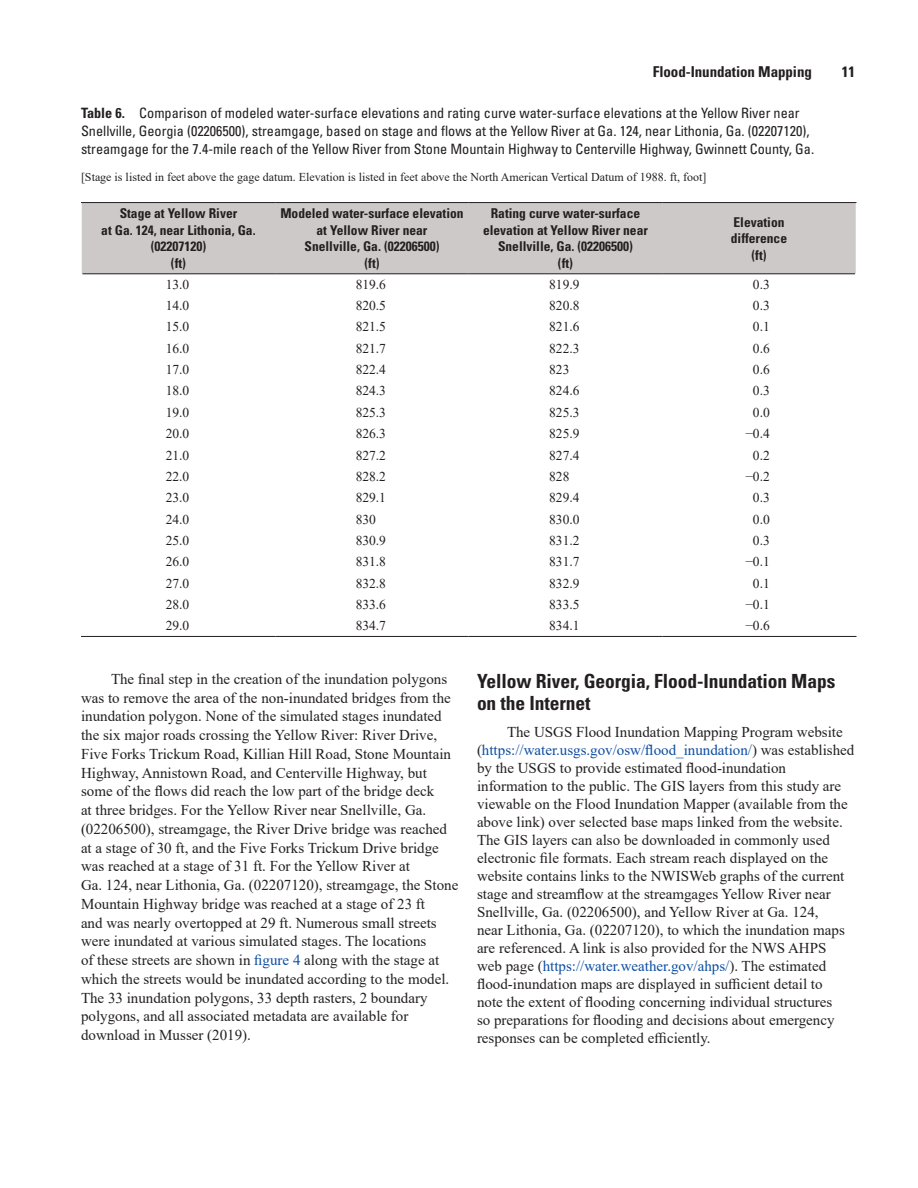
<style>
.page{position:relative;width:918px;height:1188px;background:#fff}
.page>*{position:absolute;margin:0;border:0;box-sizing:border-box;transform-origin:0 0}
.Heading_2{font:700 condensed 19.5px/22.5px "Univers";letter-spacing:-.005em;color:#231f20}
.Body_Text{font:15px/18.8px "Times New Roman";color:#231f20}
.t1{font:700 condensed 15px "Univers";letter-spacing:-.005em;color:#231f20}
.TableTitle{font:condensed 14.25px/18px "Univers";color:#231f20}
.TableCellDecAlign{font:13.5px "Times New Roman";color:#231f20}
.TableCellHeading{font:700 condensed 13.5px/16.5px "Univers";color:#231f20;text-align:center}
.TableHeadnote{font:12px "Times New Roman";color:#231f20}
.s1{font-weight:700}
.s2{color:#0d4da1}
</style>
<div class="page">
<div style="left:82px;top:203px;width:774px;height:71px;background:#cdc9c8"></div>
<hr style="left:82px;top:274px;width:193px;height:1px;background:#231f20">
<hr style="left:275px;top:274px;width:194px;height:1px;background:#231f20">
<hr style="left:469px;top:274px;width:193px;height:1px;background:#231f20">
<hr style="left:662px;top:274px;width:193px;height:1px;background:#231f20">
<hr style="left:81px;top:202px;width:194px;height:1px;background:#231f20">
<hr style="left:275px;top:202px;width:194px;height:1px;background:#231f20">
<hr style="left:469px;top:202px;width:193px;height:1px;background:#231f20">
<hr style="left:662px;top:202px;width:194px;height:1px;background:#231f20">
<hr style="left:81px;top:636px;width:194px;height:1px;background:#231f20">
<hr style="left:275px;top:636px;width:194px;height:1px;background:#231f20">
<hr style="left:469px;top:636px;width:193px;height:1px;background:#231f20">
<hr style="left:662px;top:636px;width:194px;height:1px;background:#231f20">
<p class="t1" style="left:653px;top:62px;width:161px">Flood-Inundation Mapping</p>
<p class="t1" style="left:842px;top:62px;width:15px">11</p>
<p class="TableTitle" style="left:81px;top:104px;width:735px"><span class="s1">Table 6.</span> Comparison of modeled water-surface elevations and rating curve water-surface elevations at the Yellow River near<br>Snellville, Georgia (02206500), streamgage, based on stage and flows at the Yellow River at Ga. 124, near Lithonia, Ga. (02207120), streamgage for the 7.4-mile reach of the Yellow River from Stone Mountain Highway to Centerville Highway, Gwinnett County, Ga.</p>
<p class="TableHeadnote" style="left:81px;top:169px;width:627px">[Stage is listed in feet above the gage datum. Elevation is listed in feet above the North American Vertical Datum of 1988. ft, foot]</p>
<p class="TableCellHeading" style="left:120px;top:205px;width:119px">Stage at Yellow River</p>
<p class="TableCellHeading" style="left:101px;top:222px;width:156px">at Ga. 124, near Lithonia, Ga.</p>
<p class="TableCellHeading" style="left:151px;top:238px;width:57px">(02207120)</p>
<p class="TableCellHeading" style="left:171px;top:255px;width:17px">(ft)</p>
<p class="TableCellHeading" style="left:280px;top:205px;width:185px">Modeled water-surface elevation at Yellow River near</p>
<p class="TableCellHeading" style="left:305px;top:238px;width:136px">Snellville, Ga. (02206500)</p>
<p class="TableCellHeading" style="left:364px;top:255px;width:17px">(ft)</p>
<p class="TableCellHeading" style="left:483px;top:205px;width:166px">Rating curve water-surface elevation at Yellow River near<br>Snellville, Ga. (02206500)</p>
<p class="TableCellHeading" style="left:558px;top:255px;width:17px">(ft)</p>
<p class="TableCellHeading" style="left:733px;top:213px;width:53px">Elevation</p>
<p class="TableCellHeading" style="left:731px;top:230px;width:58px">difference</p>
<p class="TableCellHeading" style="left:751px;top:246px;width:17px">(ft)</p>
<p class="TableCellDecAlign" style="left:166px;top:275px;width:25px">13.0</p>
<p class="TableCellDecAlign" style="left:356px;top:275px;width:32px">819.6</p>
<p class="TableCellDecAlign" style="left:549px;top:275px;width:32px">819.9</p>
<p class="TableCellDecAlign" style="left:753px;top:275px;width:18px">0.3</p>
<p class="TableCellDecAlign" style="left:166px;top:296px;width:25px">14.0</p>
<p class="TableCellDecAlign" style="left:356px;top:296px;width:32px">820.5</p>
<p class="TableCellDecAlign" style="left:549px;top:296px;width:32px">820.8</p>
<p class="TableCellDecAlign" style="left:753px;top:296px;width:18px">0.3</p>
<p class="TableCellDecAlign" style="left:166px;top:317px;width:25px">15.0</p>
<p class="TableCellDecAlign" style="left:356px;top:317px;width:32px">821.5</p>
<p class="TableCellDecAlign" style="left:549px;top:317px;width:32px">821.6</p>
<p class="TableCellDecAlign" style="left:753px;top:317px;width:18px">0.1</p>
<p class="TableCellDecAlign" style="left:166px;top:339px;width:25px">16.0</p>
<p class="TableCellDecAlign" style="left:356px;top:339px;width:32px">821.7</p>
<p class="TableCellDecAlign" style="left:549px;top:339px;width:32px">822.3</p>
<p class="TableCellDecAlign" style="left:753px;top:339px;width:18px">0.6</p>
<p class="TableCellDecAlign" style="left:166px;top:360px;width:25px">17.0</p>
<p class="TableCellDecAlign" style="left:356px;top:360px;width:32px">822.4</p>
<p class="TableCellDecAlign" style="left:549px;top:360px;width:22px">823</p>
<p class="TableCellDecAlign" style="left:753px;top:360px;width:18px">0.6</p>
<p class="TableCellDecAlign" style="left:166px;top:381px;width:25px">18.0</p>
<p class="TableCellDecAlign" style="left:356px;top:381px;width:32px">824.3</p>
<p class="TableCellDecAlign" style="left:549px;top:381px;width:32px">824.6</p>
<p class="TableCellDecAlign" style="left:753px;top:381px;width:18px">0.3</p>
<p class="TableCellDecAlign" style="left:166px;top:403px;width:25px">19.0</p>
<p class="TableCellDecAlign" style="left:356px;top:403px;width:32px">825.3</p>
<p class="TableCellDecAlign" style="left:549px;top:403px;width:32px">825.3</p>
<p class="TableCellDecAlign" style="left:753px;top:403px;width:18px">0.0</p>
<p class="TableCellDecAlign" style="left:166px;top:424px;width:25px">20.0</p>
<p class="TableCellDecAlign" style="left:356px;top:424px;width:32px">826.3</p>
<p class="TableCellDecAlign" style="left:549px;top:424px;width:32px">825.9</p>
<p class="TableCellDecAlign" style="left:745px;top:424px;width:26px">−0.4</p>
<p class="TableCellDecAlign" style="left:166px;top:446px;width:25px">21.0</p>
<p class="TableCellDecAlign" style="left:356px;top:446px;width:32px">827.2</p>
<p class="TableCellDecAlign" style="left:549px;top:446px;width:32px">827.4</p>
<p class="TableCellDecAlign" style="left:753px;top:446px;width:18px">0.2</p>
<p class="TableCellDecAlign" style="left:166px;top:467px;width:25px">22.0</p>
<p class="TableCellDecAlign" style="left:356px;top:467px;width:32px">828.2</p>
<p class="TableCellDecAlign" style="left:549px;top:467px;width:22px">828</p>
<p class="TableCellDecAlign" style="left:745px;top:467px;width:26px">−0.2</p>
<p class="TableCellDecAlign" style="left:166px;top:488px;width:25px">23.0</p>
<p class="TableCellDecAlign" style="left:356px;top:488px;width:32px">829.1</p>
<p class="TableCellDecAlign" style="left:549px;top:488px;width:32px">829.4</p>
<p class="TableCellDecAlign" style="left:753px;top:488px;width:18px">0.3</p>
<p class="TableCellDecAlign" style="left:166px;top:510px;width:25px">24.0</p>
<p class="TableCellDecAlign" style="left:356px;top:510px;width:22px">830</p>
<p class="TableCellDecAlign" style="left:549px;top:510px;width:32px">830.0</p>
<p class="TableCellDecAlign" style="left:753px;top:510px;width:18px">0.0</p>
<p class="TableCellDecAlign" style="left:166px;top:531px;width:25px">25.0</p>
<p class="TableCellDecAlign" style="left:356px;top:531px;width:32px">830.9</p>
<p class="TableCellDecAlign" style="left:549px;top:531px;width:32px">831.2</p>
<p class="TableCellDecAlign" style="left:753px;top:531px;width:18px">0.3</p>
<p class="TableCellDecAlign" style="left:166px;top:552px;width:25px">26.0</p>
<p class="TableCellDecAlign" style="left:356px;top:552px;width:32px">831.8</p>
<p class="TableCellDecAlign" style="left:549px;top:552px;width:32px">831.7</p>
<p class="TableCellDecAlign" style="left:745px;top:552px;width:26px">−0.1</p>
<p class="TableCellDecAlign" style="left:166px;top:574px;width:25px">27.0</p>
<p class="TableCellDecAlign" style="left:356px;top:574px;width:32px">832.8</p>
<p class="TableCellDecAlign" style="left:549px;top:574px;width:32px">832.9</p>
<p class="TableCellDecAlign" style="left:753px;top:574px;width:18px">0.1</p>
<p class="TableCellDecAlign" style="left:166px;top:595px;width:25px">28.0</p>
<p class="TableCellDecAlign" style="left:356px;top:595px;width:32px">833.6</p>
<p class="TableCellDecAlign" style="left:549px;top:595px;width:32px">833.5</p>
<p class="TableCellDecAlign" style="left:745px;top:595px;width:26px">−0.1</p>
<p class="TableCellDecAlign" style="left:166px;top:616px;width:25px">29.0</p>
<p class="TableCellDecAlign" style="left:356px;top:616px;width:32px">834.7</p>
<p class="TableCellDecAlign" style="left:549px;top:616px;width:32px">834.1</p>
<p class="TableCellDecAlign" style="left:745px;top:616px;width:26px">−0.6</p>
<p class="Body_Text" style="left:81px;top:669px;width:379px;text-indent:30px">The final step in the creation of the inundation polygons was to remove the area of the non-inundated bridges from the inundation polygon. None of the simulated stages inundated the six major roads crossing the Yellow River: River Drive, Five Forks Trickum Road, Killian Hill Road, Stone Mountain Highway, Annistown Road, and Centerville Highway, but some of the flows did reach the low part of the bridge deck<br>at three bridges. For the Yellow River near Snellville, Ga. (02206500), streamgage, the River Drive bridge was reached at a stage of 30 ft, and the Five Forks Trickum Drive bridge was reached at a stage of 31 ft. For the Yellow River at<br>Ga. 124, near Lithonia, Ga. (02207120), streamgage, the Stone Mountain Highway bridge was reached at a stage of 23 ft<br>and was nearly overtopped at 29 ft. Numerous small streets were inundated at various simulated stages. The locations<br>of these streets are shown in <span class="s2">figure 4</span> along with the stage at which the streets would be inundated according to the model.<br>The 33 inundation polygons, 33 depth rasters, 2 boundary polygons, and all associated metadata are available for download in Musser (2019).</p>
<p class="Heading_2" style="left:477px;top:669px;width:360px">Yellow River, Georgia, Flood-Inundation Maps on the Internet</p>
<p class="Body_Text" style="left:477px;top:723px;width:379px;line-height:18px;text-indent:30px">The USGS Flood Inundation Mapping Program website (<span class="s2">https://water.usgs.gov/osw/flood_inundation/</span>) was established by the USGS to provide estimated flood-inundation information to the public. The GIS layers from this study are viewable on the Flood Inundation Mapper (available from the above link) over selected base maps linked from the website.<br>The GIS layers can also be downloaded in commonly used electronic file formats. Each stream reach displayed on the website contains links to the NWISWeb graphs of the current stage and streamflow at the streamgages Yellow River near Snellville, Ga. (02206500), and Yellow River at Ga. 124,<br>near Lithonia, Ga. (02207120), to which the inundation maps are referenced. A link is also provided for the NWS AHPS web page (<span class="s2">https://water.weather.gov/ahps/</span>). The estimated flood-inundation maps are displayed in sufficient detail to<br>note the extent of flooding concerning individual structures<br>so preparations for flooding and decisions about emergency responses can be completed efficiently.</p>
</div>
